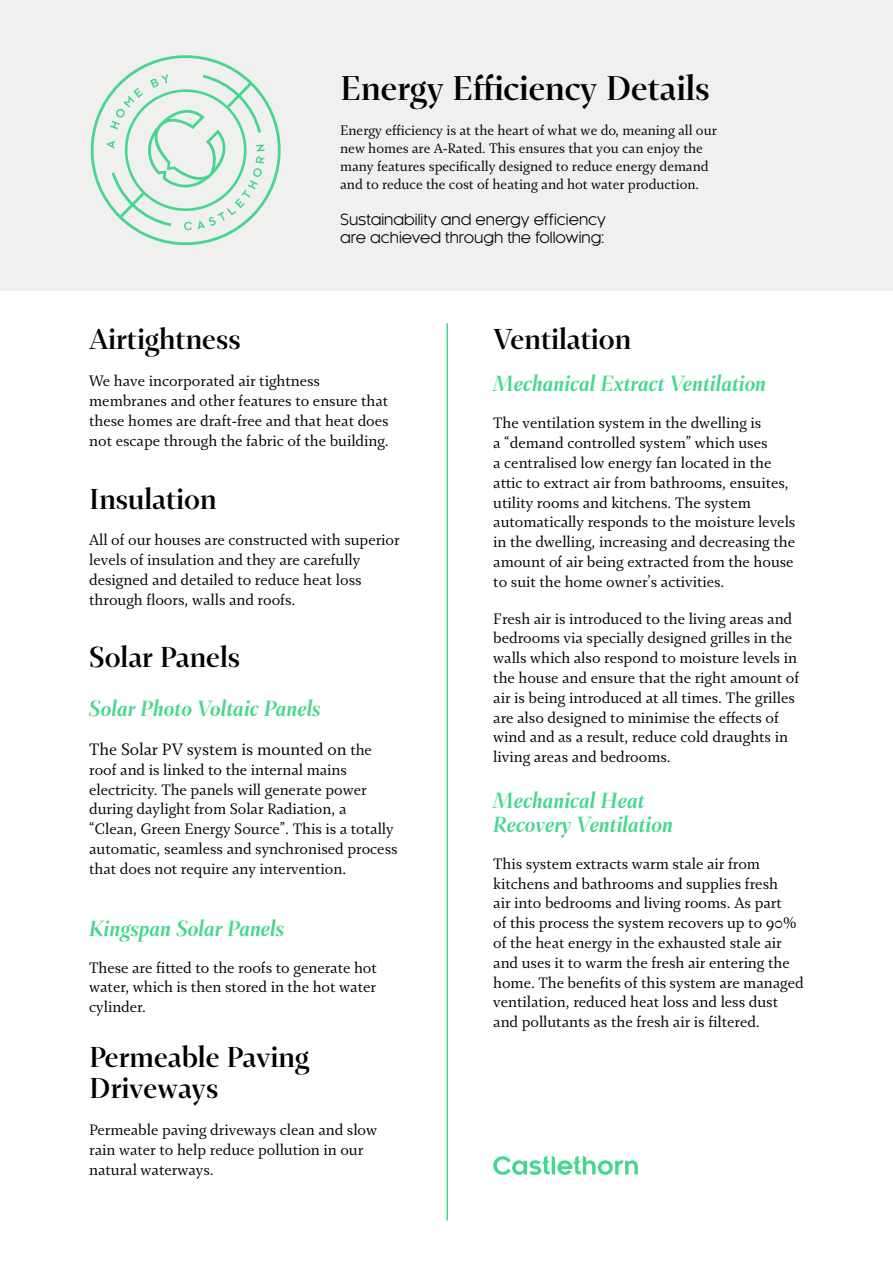
<style>
.page{position:relative;width:893px;height:1263px;background:#fff}
.page>*{position:absolute;margin:0;border:0;box-sizing:border-box;transform-origin:0 0}
.t1{font:37.5px "Fazeta Bold Display";color:#000}
.t2{font:31.5px/31.5px "Fazeta Bold Display";color:#000}
.t3{font:24px/24px "Fazeta Bold Italic Display";color:#46d78e}
.t4{font:18px "Fazeta Regular Text";color:#000}
.t5{font:16.5px/19.8px "Fazeta Regular Text";color:#000}
.t6{font:15px/18px "Fazeta Regular Text";color:#000}
.t7{font:15px/18px "Kessel 105";color:#000}
.s1{font-size:16.5px}
</style>
<div class="page">
<svg style="left:493px;top:1155px;width:145px;height:20px"></svg>
<div style="left:0;top:0;width:893px;height:291px;background:#f0f0ef"></div>
<hr style="left:446px;top:323px;width:2px;height:897px;background:#46d78e">
<svg style="left:90px;top:55px;width:191px;height:191px"></svg>
<p class="t1" style="left:340px;top:60px;width:371px">Energy Efficiency Details</p>
<p class="t6" style="left:340px;top:120px;width:378px">Energy efficiency is at the heart of what we do, meaning all our new homes are A-Rated. This ensures that you can enjoy the many features specifically designed to reduce energy demand and to reduce the cost of heating and hot water production.</p>
<p class="t7" style="left:340px;top:210px;width:267px">Sustainability and energy efficiency are achieved through the following:</p>
<p class="t2" style="left:89px;top:322px;width:153px">Airtightness</p>
<p class="t5" style="left:89px;top:370px;width:301px">We have incorporated air tightness membranes and other features to ensure that these homes are draft-free and that heat does not escape through the fabric of the building.</p>
<p class="t2" style="left:89px;top:481px;width:129px">Insulation</p>
<p class="t5" style="left:89px;top:529px;width:312px">All of our houses are constructed with superior levels of insulation and they are carefully designed and detailed to reduce heat loss through floors, walls and roofs.</p>
<p class="t2" style="left:89px;top:640px;width:153px">Solar Panels</p>
<p class="t3" style="left:89px;top:696px;width:233px">Solar Photo Voltaic Panels</p>
<p class="t4" style="left:89px;top:736px;width:284px">The Solar PV system is mounted on <span class="s1">the</span></p>
<p class="t5" style="left:89px;top:759px;width:310px">roof and is linked to the internal mains electricity. The panels will generate power during daylight from Solar Radiation, a “Clean, Green Energy Source”. This is a totally automatic, seamless and synchronised process that does not require any intervention.</p>
<p class="t3" style="left:89px;top:915px;width:197px">Kingspan Solar Panels</p>
<p class="t5" style="left:89px;top:957px;width:289px;text-align:justify">These are fitted to the roofs to generate hot water, which is then stored in the hot water cylinder.</p>
<p class="t2" style="left:89px;top:1040px;width:222px">Permeable Paving<br>Driveways</p>
<p class="t5" style="left:89px;top:1119px;width:289px">Permeable paving driveways clean and slow rain water to help reduce pollution in our natural waterways.</p>
<p class="t2" style="left:493px;top:322px;width:139px">Ventilation</p>
<p class="t3" style="left:493px;top:371px;width:274px">Mechanical Extract Ventilation</p>
<p class="t5" style="left:493px;top:412px;width:304px">The ventilation system in the dwelling is<br>a “demand controlled system” which uses<br>a centralised low energy fan located in the attic to extract air from bathrooms, ensuites, utility rooms and kitchens. The system automatically responds to the moisture levels in the dwelling, increasing and decreasing the amount of air being extracted from the house to suit the home owner’s activities.</p>
<p class="t5" style="left:493px;top:608px;width:307px">Fresh air is introduced to the living areas and bedrooms via specially designed grilles in the walls which also respond to moisture levels in the house and ensure that the right amount of air is being introduced at all times. The grilles are also designed to minimise the effects of wind and as a result, reduce cold draughts in living areas and bedrooms.</p>
<p class="t3" style="left:493px;top:788px;width:181px">Mechanical Heat<br>Recovery Ventilation</p>
<p class="t5" style="left:493px;top:853px;width:312px">This system extracts warm stale air from kitchens and bathrooms and supplies fresh<br>air into bedrooms and living rooms. As part<br>of this process the system recovers up to 90% of the heat energy in the exhausted stale air and uses it to warm the fresh air entering the home. The benefits of this system are managed ventilation, reduced heat loss and less dust and pollutants as the fresh air is filtered.</p>
</div>
